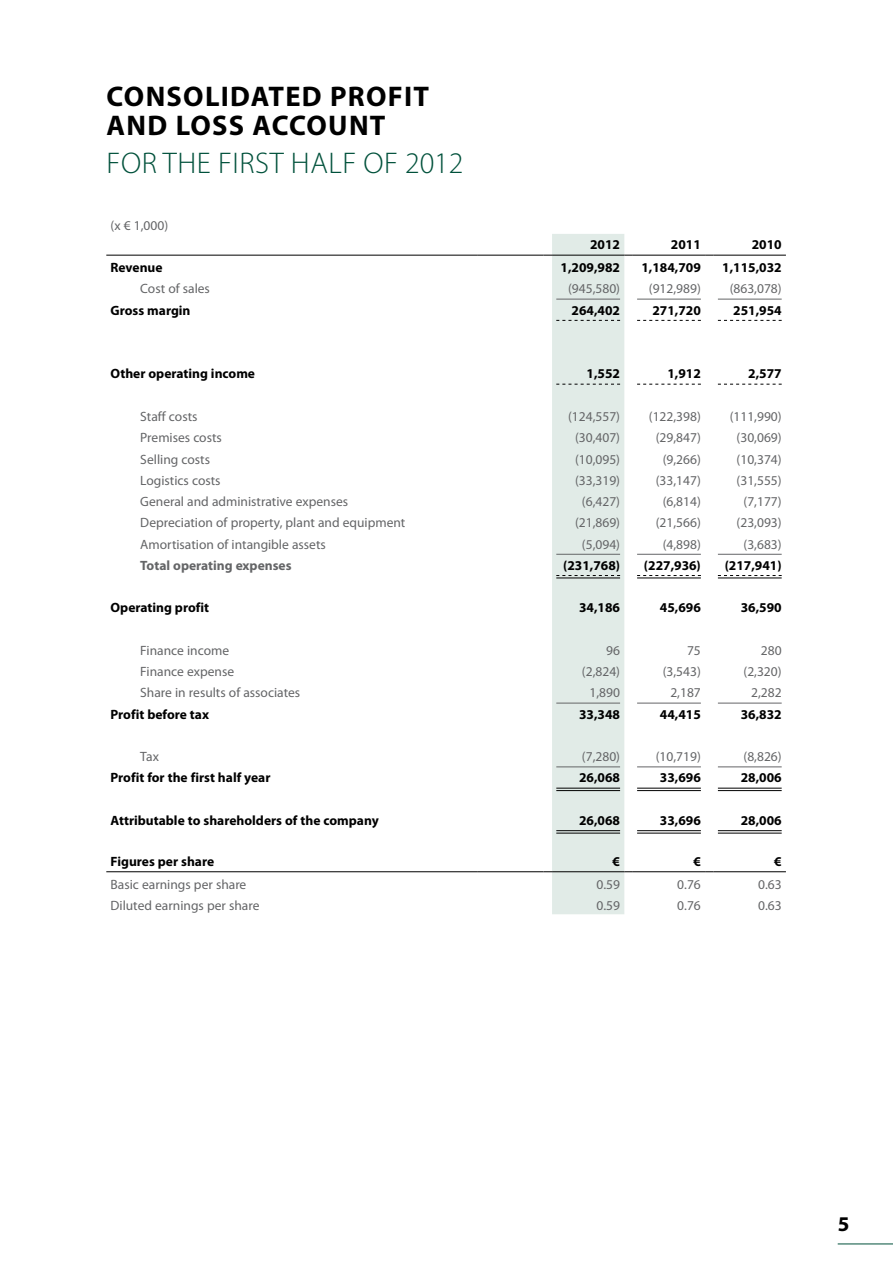
<style>
.page{position:relative;width:893px;height:1263px;background:#fff}
.page>*{position:absolute;margin:0;border:0;box-sizing:border-box;transform-origin:0 0}
.t1{font:300 30px "Myriad Pro";letter-spacing:.02em;color:#00513b}
.t2{font:700 28.5px "Myriad Pro";letter-spacing:.045em;color:#000}
.t3{font:700 21px "Myriad Pro";color:#000}
.t4{font:13.5px "Myriad Pro";color:#646567}
.t5{font:700 13.5px "Myriad Pro";color:#000}
.t6{font:700 13.5px "Myriad Pro";color:#646567}
</style>
<div class="page">
<hr style="left:838px;top:1243px;width:55px;height:1px;background:#00513b">
<div style="left:552px;top:234px;width:72px;height:680px;background:#e1ebe7"></div>
<hr style="left:552px;top:255px;width:72px;height:1px;background:#000">
<hr style="left:552px;top:871px;width:72px;height:1px;background:#000">
<hr style="left:633px;top:255px;width:72px;height:1px;background:#000">
<hr style="left:714px;top:255px;width:72px;height:1px;background:#000">
<hr style="left:633px;top:871px;width:72px;height:1px;background:#000">
<hr style="left:714px;top:871px;width:72px;height:1px;background:#000">
<hr style="left:106px;top:255px;width:371px;height:1px;background:#000">
<hr style="left:477px;top:255px;width:67px;height:1px;background:#000">
<hr style="left:106px;top:871px;width:371px;height:1px;background:#000">
<hr style="left:477px;top:871px;width:67px;height:1px;background:#000">
<hr style="left:556px;top:299px;width:64px;height:1px;background:#646567">
<hr style="left:637px;top:299px;width:64px;height:1px;background:#646567">
<hr style="left:718px;top:299px;width:64px;height:1px;background:#646567">
<svg style="left:556px;top:320px;width:64px;height:1px"></svg>
<svg style="left:637px;top:320px;width:64px;height:1px"></svg>
<svg style="left:718px;top:320px;width:64px;height:1px"></svg>
<svg style="left:556px;top:384px;width:64px;height:1px"></svg>
<svg style="left:637px;top:384px;width:64px;height:1px"></svg>
<svg style="left:718px;top:384px;width:64px;height:1px"></svg>
<hr style="left:556px;top:554px;width:64px;height:1px;background:#646567">
<hr style="left:637px;top:554px;width:64px;height:1px;background:#646567">
<hr style="left:718px;top:554px;width:64px;height:1px;background:#646567">
<hr style="left:556px;top:578px;width:64px;height:1px;background:#000">
<svg style="left:556px;top:575px;width:64px;height:1px"></svg>
<hr style="left:637px;top:578px;width:64px;height:1px;background:#000">
<svg style="left:637px;top:575px;width:64px;height:1px"></svg>
<hr style="left:718px;top:578px;width:64px;height:1px;background:#000">
<svg style="left:718px;top:575px;width:64px;height:1px"></svg>
<hr style="left:556px;top:703px;width:64px;height:1px;background:#646567">
<hr style="left:637px;top:703px;width:64px;height:1px;background:#646567">
<hr style="left:718px;top:703px;width:64px;height:1px;background:#646567">
<hr style="left:556px;top:766px;width:64px;height:1px;background:#646567">
<hr style="left:637px;top:766px;width:64px;height:1px;background:#646567">
<hr style="left:718px;top:766px;width:64px;height:1px;background:#646567">
<hr style="left:556px;top:790px;width:64px;height:1px;background:#000">
<hr style="left:556px;top:788px;width:64px;height:1px;background:#000">
<hr style="left:637px;top:790px;width:64px;height:1px;background:#000">
<hr style="left:637px;top:788px;width:64px;height:1px;background:#000">
<hr style="left:718px;top:790px;width:64px;height:1px;background:#000">
<hr style="left:718px;top:788px;width:64px;height:1px;background:#000">
<hr style="left:556px;top:833px;width:64px;height:1px;background:#000">
<hr style="left:556px;top:830px;width:64px;height:1px;background:#000">
<hr style="left:637px;top:833px;width:64px;height:1px;background:#000">
<hr style="left:637px;top:830px;width:64px;height:1px;background:#000">
<hr style="left:718px;top:833px;width:64px;height:1px;background:#000">
<hr style="left:718px;top:830px;width:64px;height:1px;background:#000">
<h2 class="t2" style="left:107px;top:81px;width:242px">Consolidated prof</h2>
<h2 class="t2" style="left:404px;top:81px;width:21px">it</h2>
<h2 class="t2" style="left:107px;top:109px;width:166px">and loss acco</h2>
<h2 class="t2" style="left:328px;top:109px;width:54px">unt</h2>
<h1 class="t1" style="left:107px;top:147px;width:358px">FOR THE FIRST HALF OF 2012</h1>
<p class="t4" style="left:111px;top:218px;width:59px">(x € 1,000)</p>
<p class="t5" style="left:590px;top:237px;width:31px">2012</p>
<p class="t5" style="left:671px;top:237px;width:31px">2011</p>
<p class="t5" style="left:752px;top:237px;width:31px">2010</p>
<p class="t5" style="left:111px;top:260px;width:54px">Revenue</p>
<p class="t5" style="left:561px;top:260px;width:61px">1,209,982</p>
<p class="t5" style="left:641px;top:260px;width:61px">1,184,709</p>
<p class="t5" style="left:722px;top:260px;width:61px">1,115,032</p>
<p class="t4" style="left:140px;top:282px;width:71px">Cost of sales</p>
<p class="t4" style="left:568px;top:281px;width:54px">(945,580)</p>
<p class="t4" style="left:649px;top:281px;width:54px">(912,989)</p>
<p class="t4" style="left:730px;top:281px;width:54px">(863,078)</p>
<p class="t5" style="left:111px;top:303px;width:82px">Gross margin</p>
<p class="t5" style="left:572px;top:303px;width:50px">264,402</p>
<p class="t5" style="left:652px;top:303px;width:50px">271,720</p>
<p class="t5" style="left:733px;top:303px;width:50px">251,954</p>
<p class="t5" style="left:111px;top:366px;width:146px">Other operating income</p>
<p class="t5" style="left:587px;top:366px;width:35px">1,552</p>
<p class="t5" style="left:667px;top:366px;width:35px">1,912</p>
<p class="t5" style="left:748px;top:366px;width:35px">2,577</p>
<p class="t4" style="left:140px;top:409px;width:59px">Staff costs</p>
<p class="t4" style="left:568px;top:409px;width:54px">(124,557)</p>
<p class="t4" style="left:649px;top:409px;width:54px">(122,398)</p>
<p class="t4" style="left:730px;top:409px;width:54px">(111,990)</p>
<p class="t4" style="left:140px;top:430px;width:83px">Premises costs</p>
<p class="t4" style="left:575px;top:430px;width:47px">(30,407)</p>
<p class="t4" style="left:656px;top:430px;width:47px">(29,847)</p>
<p class="t4" style="left:737px;top:430px;width:47px">(30,069)</p>
<p class="t4" style="left:140px;top:452px;width:71px">Selling costs</p>
<p class="t4" style="left:575px;top:452px;width:47px">(10,095)</p>
<p class="t4" style="left:663px;top:452px;width:40px">(9,266)</p>
<p class="t4" style="left:737px;top:452px;width:47px">(10,374)</p>
<p class="t4" style="left:140px;top:473px;width:82px">Logistics costs</p>
<p class="t4" style="left:575px;top:473px;width:47px">(33,319)</p>
<p class="t4" style="left:656px;top:473px;width:47px">(33,147)</p>
<p class="t4" style="left:737px;top:473px;width:47px">(31,555)</p>
<p class="t4" style="left:140px;top:494px;width:209px">General and administrative expenses</p>
<p class="t4" style="left:582px;top:494px;width:40px">(6,427)</p>
<p class="t4" style="left:663px;top:494px;width:40px">(6,814)</p>
<p class="t4" style="left:743px;top:494px;width:40px">(7,177)</p>
<p class="t4" style="left:140px;top:515px;width:267px">Depreciation of property, plant and equipment</p>
<p class="t4" style="left:575px;top:515px;width:47px">(21,869)</p>
<p class="t4" style="left:656px;top:515px;width:47px">(21,566)</p>
<p class="t4" style="left:737px;top:515px;width:47px">(23,093)</p>
<p class="t4" style="left:140px;top:537px;width:187px">Amortisation of intangible assets</p>
<p class="t4" style="left:582px;top:537px;width:40px">(5,094)</p>
<p class="t4" style="left:663px;top:537px;width:40px">(4,898)</p>
<p class="t4" style="left:743px;top:537px;width:40px">(3,683)</p>
<p class="t6" style="left:140px;top:558px;width:153px">Total operating expenses</p>
<p class="t5" style="left:563px;top:558px;width:58px">(231,768)</p>
<p class="t5" style="left:644px;top:558px;width:58px">(227,936)</p>
<p class="t5" style="left:725px;top:558px;width:58px">(217,941)</p>
<p class="t5" style="left:111px;top:600px;width:100px">Operating profit</p>
<p class="t5" style="left:579px;top:600px;width:42px">34,186</p>
<p class="t5" style="left:660px;top:600px;width:42px">45,696</p>
<p class="t5" style="left:741px;top:600px;width:42px">36,590</p>
<p class="t4" style="left:140px;top:643px;width:90px">Finance income</p>
<p class="t4" style="left:606px;top:643px;width:15px">96</p>
<p class="t4" style="left:687px;top:643px;width:15px">75</p>
<p class="t4" style="left:761px;top:643px;width:22px">280</p>
<p class="t4" style="left:140px;top:664px;width:95px">Finance expense</p>
<p class="t4" style="left:582px;top:664px;width:40px">(2,824)</p>
<p class="t4" style="left:663px;top:664px;width:40px">(3,543)</p>
<p class="t4" style="left:743px;top:664px;width:40px">(2,320)</p>
<p class="t4" style="left:140px;top:685px;width:161px">Share in results of associates</p>
<p class="t4" style="left:590px;top:685px;width:32px">1,890</p>
<p class="t4" style="left:670px;top:685px;width:32px">2,187</p>
<p class="t4" style="left:751px;top:685px;width:32px">2,282</p>
<p class="t5" style="left:111px;top:706px;width:100px">Profit before tax</p>
<p class="t5" style="left:579px;top:706px;width:42px">33,348</p>
<p class="t5" style="left:660px;top:706px;width:42px">44,415</p>
<p class="t5" style="left:741px;top:706px;width:42px">36,832</p>
<p class="t4" style="left:140px;top:749px;width:20px">Tax</p>
<p class="t4" style="left:582px;top:749px;width:40px">(7,280)</p>
<p class="t4" style="left:656px;top:749px;width:47px">(10,719)</p>
<p class="t4" style="left:743px;top:749px;width:40px">(8,826)</p>
<p class="t5" style="left:111px;top:770px;width:162px">Profit for the first half year</p>
<p class="t5" style="left:579px;top:770px;width:42px">26,068</p>
<p class="t5" style="left:660px;top:770px;width:42px">33,696</p>
<p class="t5" style="left:741px;top:770px;width:42px">28,006</p>
<p class="t5" style="left:111px;top:813px;width:270px">Attributable to shareholders of the company</p>
<p class="t5" style="left:579px;top:813px;width:42px">26,068</p>
<p class="t5" style="left:660px;top:813px;width:42px">33,696</p>
<p class="t5" style="left:741px;top:813px;width:42px">28,006</p>
<p class="t5" style="left:111px;top:854px;width:105px">Figures per share</p>
<p class="t5" style="left:613px;top:854px;width:9px">€</p>
<p class="t5" style="left:693px;top:854px;width:9px">€</p>
<p class="t5" style="left:774px;top:854px;width:9px">€</p>
<p class="t4" style="left:111px;top:877px;width:137px">Basic earnings per share</p>
<p class="t4" style="left:596px;top:877px;width:25px">0.59</p>
<p class="t4" style="left:677px;top:877px;width:25px">0.76</p>
<p class="t4" style="left:758px;top:877px;width:25px">0.63</p>
<p class="t4" style="left:111px;top:898px;width:150px">Diluted earnings per share</p>
<p class="t4" style="left:596px;top:898px;width:25px">0.59</p>
<p class="t4" style="left:677px;top:898px;width:25px">0.76</p>
<p class="t4" style="left:758px;top:898px;width:25px">0.63</p>
<h3 class="t3" style="left:838px;top:1212px;width:13px">5</h3>
</div>
